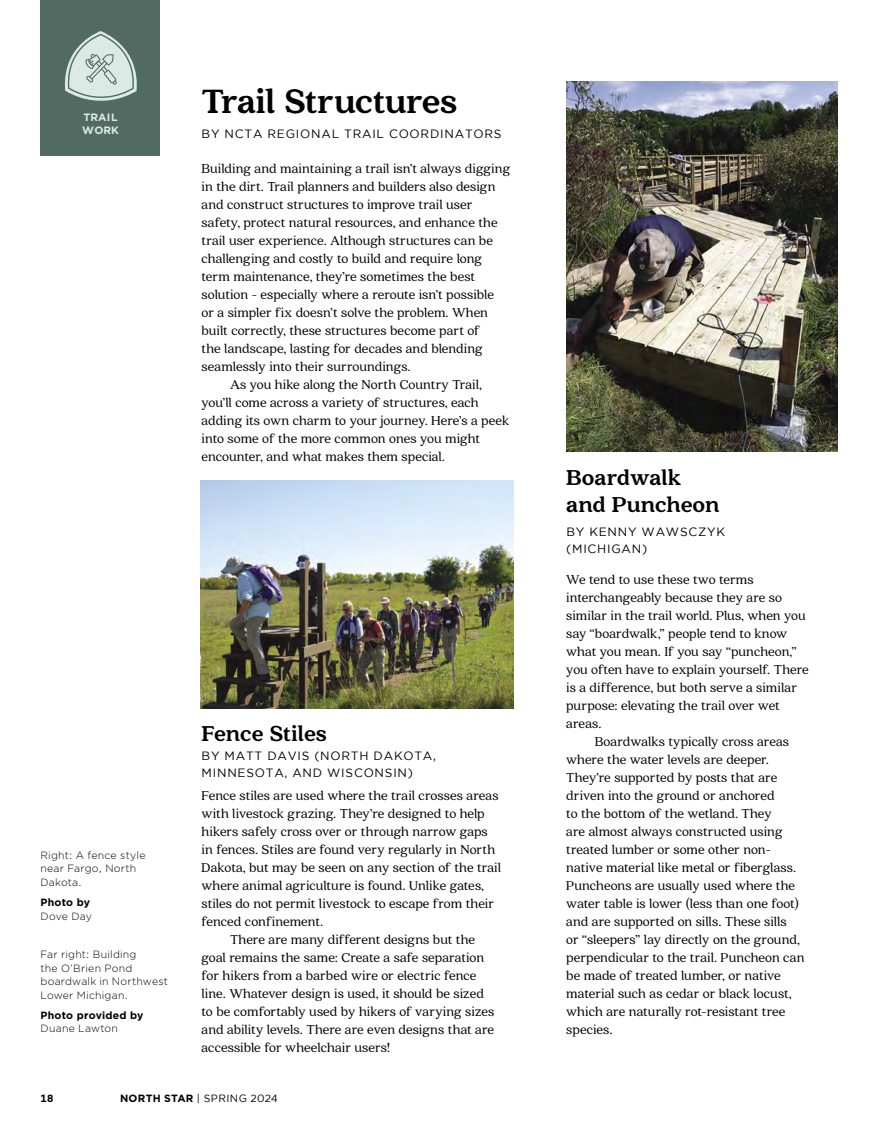
<style>
.page{position:relative;width:878px;height:1134px;background:#fff}
.page>*{position:absolute;margin:0;border:0;box-sizing:border-box;transform-origin:0 0}
.t1{font:900 37.5px "Quincy CF";letter-spacing:-.02em;color:#000}
.t2{font:900 24px/27px "Quincy CF";letter-spacing:-.01em;color:#000}
.t3{font:14.25px/18px "Quincy CF";letter-spacing:-.005em;color:#000}
.t4{font:12px/16.5px "Gotham";letter-spacing:.065em;color:#000}
.t5{font:700 10.65px/12.8px "Gotham";color:#dceae6}
.t6{font:300 10.5px/13.5px "Gotham";letter-spacing:.02em;color:#000}
.t7{font:700 10.5px "Gotham";letter-spacing:.02em;color:#000}
.t8{font:10.5px "Gotham";letter-spacing:.04em;color:#000}
.s1{font-weight:700}
</style>
<div class="page">
<div style="left:40px;top:0;width:120px;height:156px;background:#516b62"></div>
<svg style="left:65px;top:31px;width:72px;height:70px"></svg>
<img style="left:566px;top:81px;width:271px;height:370px">
<img style="left:200px;top:480px;width:313px;height:228px">
<p class="t5" style="left:82px;top:111px;width:38px">TRAIL<br>WORK</p>
<h1 class="t1" style="left:201px;top:79px;width:257px">Trail Structures</h1>
<p class="t4" style="left:202px;top:126px;width:301px">BY NCTA REGIONAL TRAIL COORDINATORS</p>
<p class="t3" style="left:201px;top:160px;width:310px">Building and maintaining a trail isn’t always digging</p>
<p class="t3" style="left:201px;top:178px;width:295px">in the dirt. Trail planners and builders also design</p>
<p class="t3" style="left:201px;top:196px;width:272px">and construct structures to improve trail user</p>
<p class="t3" style="left:201px;top:214px;width:297px">safety, protect natural resources, and enhance the</p>
<p class="t3" style="left:201px;top:232px;width:293px">trail user experience. Although structures can be</p>
<p class="t3" style="left:201px;top:250px;width:282px">challenging and costly to build and require long</p>
<p class="t3" style="left:201px;top:268px;width:275px">term maintenance, they’re sometimes the best</p>
<p class="t3" style="left:201px;top:286px;width:294px">solution - especially where a reroute isn’t possible</p>
<p class="t3" style="left:201px;top:304px;width:288px">or a simpler fix doesn’t solve the problem. When</p>
<p class="t3" style="left:201px;top:322px;width:280px">built correctly, these structures become part of</p>
<p class="t3" style="left:201px;top:340px;width:283px">the landscape, lasting for decades and blending</p>
<p class="t3" style="left:201px;top:358px;width:211px">seamlessly into their surroundings.</p>
<p class="t3" style="left:230px;top:376px;width:253px">As you hike along the North Country Trail,</p>
<p class="t3" style="left:201px;top:394px;width:279px">you’ll come across a variety of structures, each</p>
<p class="t3" style="left:201px;top:412px;width:309px">adding its own charm to your journey. Here’s a peek</p>
<p class="t3" style="left:201px;top:430px;width:280px">into some of the more common ones you might</p>
<p class="t3" style="left:201px;top:448px;width:245px">encounter, and what makes them special.</p>
<p class="t6" style="left:40px;top:848px;width:106px">Right: A fence style near Fargo, North<br>Dakota.</p>
<p class="t7" style="left:40px;top:895px;width:51px">Photo by</p>
<p class="t6" style="left:40px;top:909px;width:53px">Dove Day</p>
<p class="t6" style="left:40px;top:947px;width:129px">Far right: Building<br>the O’Brien Pond boardwalk in Northwest<br>Lower Michigan.</p>
<p class="t7" style="left:40px;top:1008px;width:105px">Photo provided by</p>
<p class="t6" style="left:40px;top:1022px;width:79px">Duane Lawton</p>
<h2 class="t2" style="left:201px;top:720px;width:127px">Fence Stiles</h2>
<p class="t4" style="left:202px;top:748px;width:236px">BY MATT DAVIS (NORTH DAKOTA,<br>MINNESOTA, AND WISCONSIN)</p>
<p class="t3" style="left:201px;top:787px;width:298px">Fence stiles are used where the trail crosses areas</p>
<p class="t3" style="left:201px;top:805px;width:284px">with livestock grazing. They’re designed to help</p>
<p class="t3" style="left:201px;top:823px;width:288px">hikers safely cross over or through narrow gaps</p>
<p class="t3" style="left:201px;top:841px;width:295px">in fences. Stiles are found very regularly in North</p>
<p class="t3" style="left:201px;top:859px;width:301px">Dakota, but may be seen on any section of the trail</p>
<p class="t3" style="left:201px;top:877px;width:284px">where animal agriculture is found. Unlike gates,</p>
<p class="t3" style="left:201px;top:895px;width:294px">stiles do not permit livestock to escape from their</p>
<p class="t3" style="left:201px;top:913px;width:123px">fenced confinement.</p>
<p class="t3" style="left:230px;top:931px;width:246px">There are many different designs but the</p>
<p class="t3" style="left:201px;top:949px;width:284px">goal remains the same: Create a safe separation</p>
<p class="t3" style="left:201px;top:967px;width:276px">for hikers from a barbed wire or electric fence</p>
<p class="t3" style="left:201px;top:985px;width:284px">line. Whatever design is used, it should be sized</p>
<p class="t3" style="left:201px;top:1003px;width:294px">to be comfortably used by hikers of varying sizes</p>
<p class="t3" style="left:201px;top:1021px;width:294px">and ability levels. There are even designs that are</p>
<p class="t3" style="left:201px;top:1039px;width:190px">accessible for wheelchair users!</p>
<p class="t7" style="left:40px;top:1091px;width:14px">18</p>
<p class="t8" style="left:120px;top:1092px;width:159px"><span class="s1">NORTH STAR</span> | SPRING 2024</p>
<h2 class="t2" style="left:566px;top:464px;width:155px">Boardwalk and Puncheon</h2>
<p class="t4" style="left:566px;top:523px;width:160px">BY KENNY WAWSCZYK (MICHIGAN)</p>
<p class="t3" style="left:566px;top:571px;width:244px">We tend to use these two terms interchangeably because they are so similar in the trail world. Plus, when you say “boardwalk,” people tend to know what you mean. If you say “puncheon,” you often have to explain yourself. There is a difference, but both serve a similar purpose: elevating the trail over wet areas.</p>
<p class="t3" style="left:566px;top:733px;width:240px;text-indent:28px">Boardwalks typically cross areas where the water levels are deeper.<br>They’re supported by posts that are driven into the ground or anchored<br>to the bottom of the wetland. They<br>are almost always constructed using treated lumber or some other non&shy;native material like metal or fiberglass.<br>Puncheons are usually used where the water table is lower (less than one foot) and are supported on sills. These sills<br>or “sleepers” lay directly on the ground, perpendicular to the trail. Puncheon can be made of treated lumber, or native material such as cedar or black locust, which are naturally rot-resistant tree species.</p>
</div>
